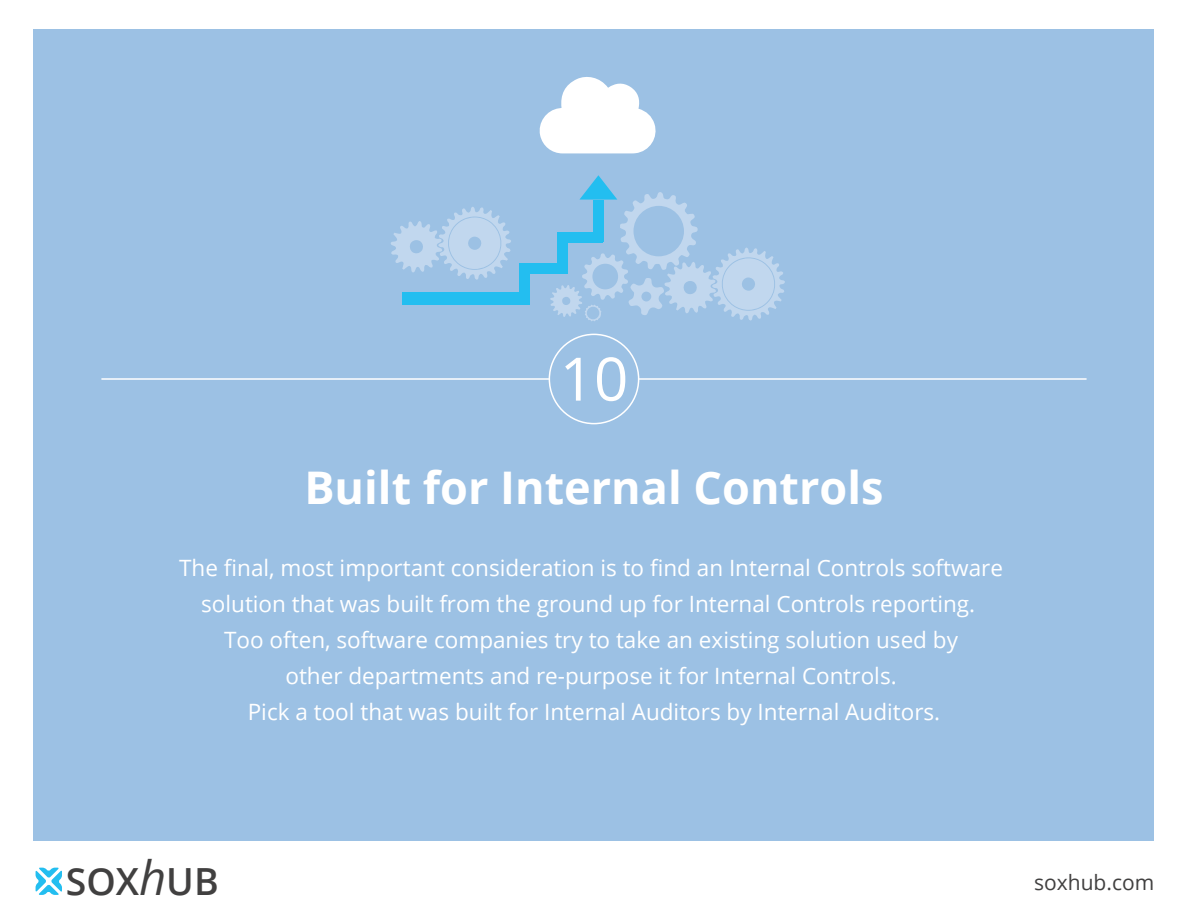
<style>
.page{position:relative;width:1188px;height:918px;background:#fff}
.page>*{position:absolute;margin:0;border:0;box-sizing:border-box;transform-origin:0 0}
.t1{font:60px "Open Sans";color:#fff}
.t2{font:700 45px "Open Sans";color:#fff}
.t3{font:600 37.35px "Open Sans";color:#414040}
.t4{font:22.5px/36px "Open Sans";color:#fff;text-align:center}
.t5{font:21px "Open Sans";color:#414040}
.s1{font-weight:400;font-style:italic;font-size:47.25px}
</style>
<div class="page">
<div style="left:34px;top:30px;width:1120px;height:811px;background:#9cc1e4"></div>
<svg style="left:36px;top:868px;width:26px;height:27px"></svg>
<div style="left:549px;top:334px;width:90px;height:90px;border:2px solid #fff;border-radius:50%"></div>
<hr style="left:101px;top:378px;width:448px;height:2px;background:#fff">
<hr style="left:639px;top:378px;width:448px;height:2px;background:#fff">
<div style="left:403px;top:292px;width:127px;height:13px;background:#23bef0"></div>
<div style="left:520px;top:263px;width:10px;height:42px;background:#23bef0"></div>
<div style="left:520px;top:263px;width:45px;height:11px;background:#23bef0"></div>
<svg style="left:391px;top:207px;width:120px;height:73px"></svg>
<svg style="left:539px;top:77px;width:117px;height:76px"></svg>
<svg style="left:550px;top:175px;width:235px;height:146px"></svg>
<h1 class="t1" style="left:560px;top:338px;width:70px">10</h1>
<h2 class="t2" style="left:304px;top:456px;width:581px">Built for Internal Controls</h2>
<p class="t4" style="left:179px;top:549px;width:825px">The final, most important consideration is to find an Internal Controls software solution that was built from the ground up for Internal Controls reporting.<br>Too often, software companies try to take an existing solution used by<br>other departments and re-purpose it for Internal Controls.<br>Pick a tool that was built for Internal Auditors by Internal Auditors.</p>
<h3 class="t3" style="left:66px;top:856px;width:154px">SOX<span class="s1">h</span>UB</h3>
<p class="t5" style="left:1034px;top:868px;width:122px">soxhub.com</p>
</div>
